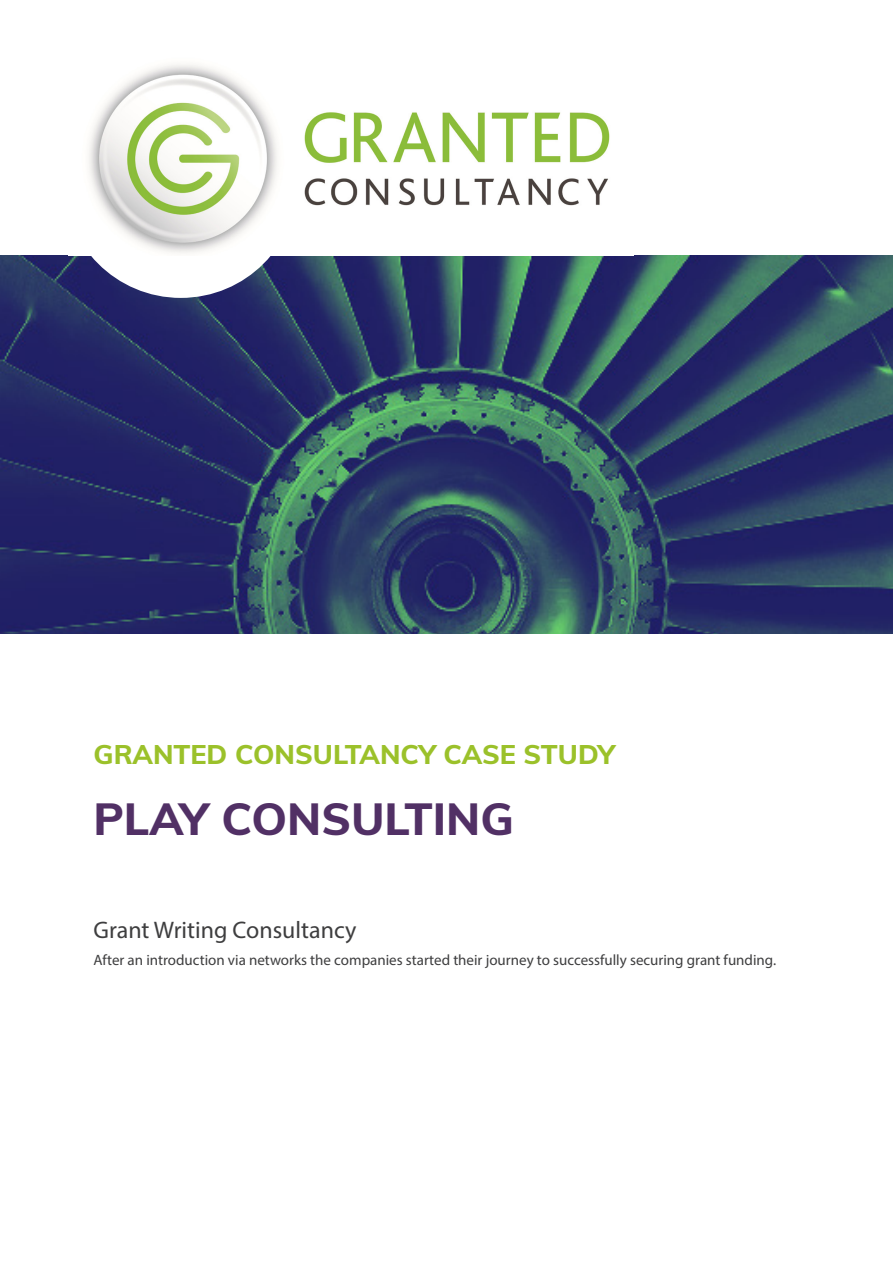
<style>
.page{position:relative;width:893px;height:1263px;background:#fff}
.page>*{position:absolute;margin:0;border:0;box-sizing:border-box;transform-origin:0 0}
.Main_Heading{font:800 45px "Muli";color:#513065}
.t1{font:800 27px "Muli";color:#9bc12a}
.Text{font:24px "Myriad Pro";color:#3e3e3f}
.Text-2{font:15px "Myriad Pro";color:#3e3e3f}
</style>
<div class="page">
<img style="left:0;top:255px;width:893px;height:379px">
<div style="left:64px;top:64px;width:234px;height:234px;background:#fff;border-radius:50%"></div>
<img style="left:89px;top:64px;width:521px;height:189px">
<p class="t1" style="left:94px;top:735px;width:523px">GRANTED CONSULTANCY CASE STUDY</p>
<p class="Main_Heading" style="left:94px;top:786px;width:422px">PLAY CONSULTING</p>
<p class="Text" style="left:94px;top:915px;width:264px">Grant Writing Consultancy</p>
<p class="Text-2" style="left:94px;top:951px;width:684px">After an introduction via networks the companies started their journey to successfully securing grant funding.</p>
</div>
